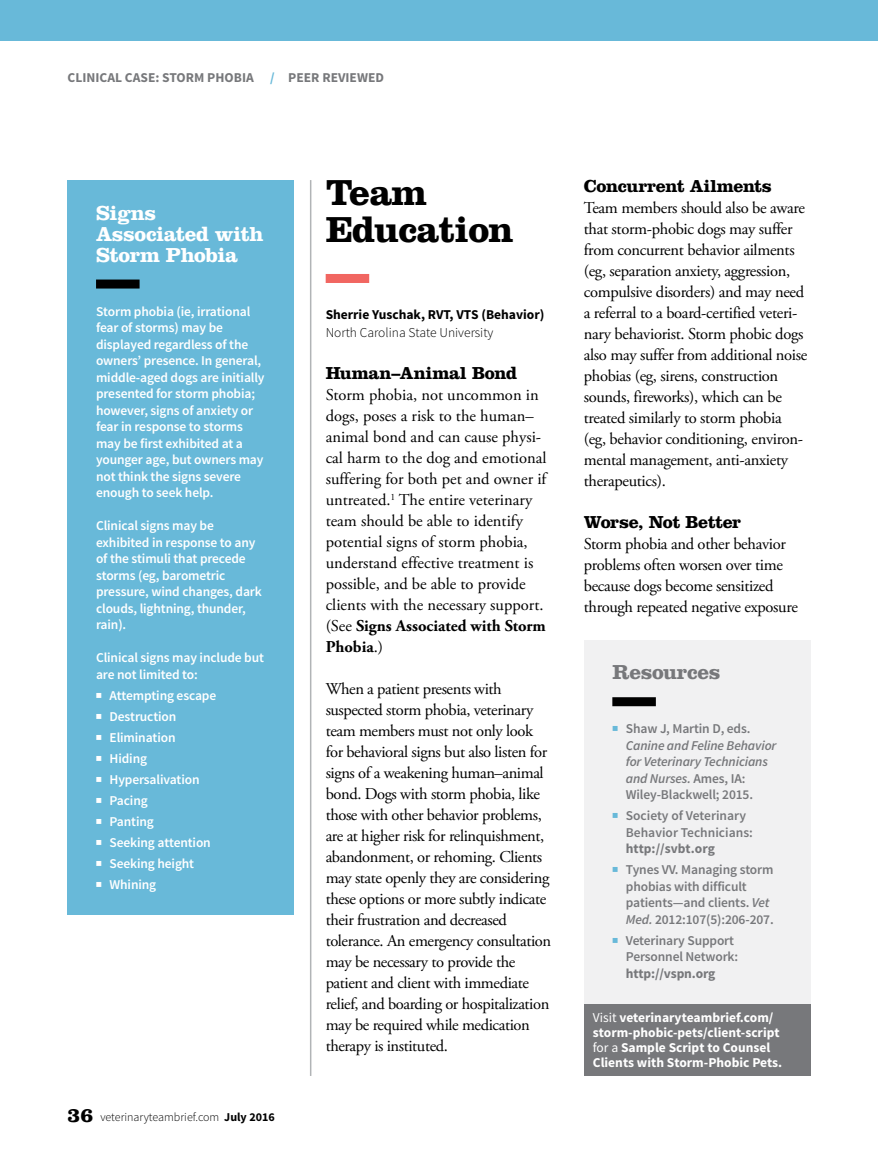
<style>
.page{position:relative;width:878px;height:1175px;background:#fff}
.page>*{position:absolute;margin:0;border:0;box-sizing:border-box;transform-origin:0 0}
.Title_Clarendon_Bold{font:700 37.5px/37.5px "Clarendon LT Std";letter-spacing:-.02em;color:#000}
.Box_head{font:700 21px/21px "Clarendon LT Std";letter-spacing:-.02em;color:#fff}
.Box_head-2{font:700 21px "Clarendon LT Std";letter-spacing:-.02em;color:#77787b}
.Ahead_Clarendon{font:700 18px "Clarendon LT Std";letter-spacing:-.02em;color:#000}
.Body_copy_Adobe_Gara{font:16.5px/21px "Adobe Garamond Pro";letter-spacing:-.02em;color:#000}
.Body_copy_Adobe_Gara-2{font:16.5px/21px "Adobe Garamond Pro";color:#000}
.Boxed_copy{font:600 13.5px/16.5px "Source Sans Pro";letter-spacing:-.01em;color:#fff}
.Boxed_copy-2{font:600 13.5px/16.5px "Source Sans Pro";letter-spacing:-.01em;color:#77787b}
.Acronyms{font:700 13.5px/15px "Source Sans Pro";color:#fff}
.Boxed_copy-3{font:italic 600 13.5px/16.5px "Source Sans Pro";letter-spacing:-.01em;color:#77787b}
.t1{font:700 13.5px "Source Sans Pro";color:#77787b}
.Author_Byline{font:700 13.5px "Source Sans Pro";color:#000}
.Author_Byline-2{font:300 13.5px "Source Sans Pro";color:#000}
.t2{font:300 12px "Source Sans Pro";color:#000}
.s1{color:#68b9d9}
.s2{font-family:"Clarendon LT Std";font-weight:700;font-size:21px}
.s3{font-weight:700}
.s4{font-style:normal}
.s5{font-style:italic}
.s6{font-weight:400}
</style>
<div class="page">
<div style="left:0;top:0;width:878px;height:40px;background:#68b9d9"></div>
<div style="left:326px;top:274px;width:43px;height:9px;background:#f16661"></div>
<div style="left:68px;top:180px;width:226px;height:734px;background:#68b9d9"></div>
<div style="left:96px;top:279px;width:44px;height:9px;background:#000"></div>
<hr style="left:310px;top:180px;width:1px;height:896px;background:#b1b4b6">
<div style="left:584px;top:1002px;width:226px;height:74px;background:#77787b"></div>
<div style="left:584px;top:640px;width:226px;height:363px;background:#f1f1f2"></div>
<div style="left:612px;top:697px;width:44px;height:9px;background:#000"></div>
<p class="t1" style="left:68px;top:69px;width:318px">CLINICAL CASE: STORM PHOBIA <span class="s1">/</span> PEER REVIEWED</p>
<p class="Box_head" style="left:96px;top:202px;width:169px">Signs<br>Associated with<br>Storm Phobia</p>
<p class="Boxed_copy" style="left:96px;top:303px;width:170px">Storm phobia (ie, irrational fear of storms) may be displayed regardless of the owners’ presence. In general, middle-aged dogs are initially presented for storm phobia; however, signs of anxiety or fear in response to storms may be first exhibited at a younger age, but owners may not think the signs severe enough to seek help.</p>
<p class="Boxed_copy" style="left:96px;top:518px;width:167px">Clinical signs may be exhibited in response to any of the stimuli that precede storms (eg, barometric pressure, wind changes, dark clouds, lightning, thunder, rain).</p>
<p class="Boxed_copy" style="left:96px;top:650px;width:169px">Clinical signs may include but are not limited to:</p>
<p class="Boxed_copy" style="left:110px;top:687px;width:108px">Attempting escape</p>
<p class="Boxed_copy" style="left:110px;top:708px;width:68px">Destruction</p>
<p class="Boxed_copy" style="left:110px;top:729px;width:68px">Elimination</p>
<p class="Boxed_copy" style="left:110px;top:750px;width:39px">Hiding</p>
<p class="Boxed_copy" style="left:110px;top:771px;width:92px">Hypersalivation</p>
<p class="Boxed_copy" style="left:110px;top:792px;width:40px">Pacing</p>
<p class="Boxed_copy" style="left:110px;top:813px;width:46px">Panting</p>
<p class="Boxed_copy" style="left:110px;top:834px;width:103px">Seeking attention</p>
<p class="Boxed_copy" style="left:110px;top:855px;width:86px">Seeking height</p>
<p class="Boxed_copy" style="left:110px;top:876px;width:48px">Whining</p>
<p class="t2" style="left:68px;top:1109px;width:209px"><span class="s2">36</span> veterinaryteambrief.com <span class="s3">July 2016</span></p>
<p class="Title_Clarendon_Bold" style="left:326px;top:173px;width:189px">Team<br>Education</p>
<p class="Author_Byline" style="left:326px;top:306px;width:220px">Sherrie Yuschak, RVT, VTS (Behavior)</p>
<p class="Author_Byline-2" style="left:326px;top:324px;width:169px">North Carolina State University</p>
<p class="Ahead_Clarendon" style="left:326px;top:362px;width:193px">Human–Animal Bond</p>
<p class="Body_copy_Adobe_Gara-2" style="left:326px;top:385px;width:222px">Storm phobia, not uncommon in dogs, poses a risk to the human– animal bond and can cause physi&shy;cal harm to the dog and emotional suffering for both pet and owner if untreated.<sup>1</sup> The entire veterinary team should be able to identify potential signs of storm phobia, understand effective treatment is possible, and be able to provide clients with the necessary support. (See <span class="s3">Signs Associated with Storm<br>Phobia</span>.)</p>
<p class="Body_copy_Adobe_Gara" style="left:326px;top:679px;width:227px">When a patient presents with suspected storm phobia, veterinary team members must not only look for behavioral signs but also listen for signs of a weakening human–animal bond. Dogs with storm phobia, like those with other behavior problems, are at higher risk for relinquishment, abandonment, or rehoming. Clients may state openly they are considering these options or more subtly indicate their frustration and decreased tolerance. An emergency consultation may be necessary to provide the patient and client with immediate relief, and boarding or hospitalization may be required while medication therapy is instituted.</p>
<p class="Ahead_Clarendon" style="left:584px;top:175px;width:190px">Concurrent Ailments</p>
<p class="Body_copy_Adobe_Gara" style="left:584px;top:198px;width:225px">Team members should also be aware that storm-phobic dogs may suffer from concurrent behavior ailments (eg, separation anxiety, aggression, compulsive disorders) and may need a referral to a board-certified veteri&shy;nary behaviorist. Storm phobic dogs also may suffer from additional noise phobias (eg, sirens, construction sounds, fireworks), which can be treated similarly to storm phobia (eg, behavior conditioning, environ&shy;mental management, anti-anxiety therapeutics).</p>
<p class="Ahead_Clarendon" style="left:584px;top:511px;width:159px">Worse, Not Better</p>
<p class="Body_copy_Adobe_Gara" style="left:584px;top:534px;width:215px">Storm phobia and other behavior problems often worsen over time because dogs become sensitized through repeated negative exposure</p>
<p class="Box_head-2" style="left:612px;top:659px;width:109px">Resources</p>
<p class="Boxed_copy-3" style="left:626px;top:720px;width:152px"><span class="s4">Shaw J, Martin D, eds.<br></span>Canine and Feline Behavior for Veterinary Technicians and Nurses. <span class="s4">Ames, IA:<br>Wiley-Blackwell; 2015.</span></p>
<p class="Boxed_copy-2" style="left:626px;top:808px;width:128px">Society of Veterinary<br>Behavior Technicians: <span class="s3">http://svbt.org</span></p>
<p class="Boxed_copy-2" style="left:626px;top:862px;width:149px">Tynes VV. Managing storm phobias with difficult patients—and clients. <span class="s5">Vet<br>Med.</span> 2012:107(5):206-207.</p>
<p class="Boxed_copy-2" style="left:626px;top:932px;width:114px">Veterinary Support<br>Personnel Network: <span class="s3">http://vspn.org</span></p>
<p class="Acronyms" style="left:592px;top:1010px;width:191px"><span class="s6">Visit</span> veterinaryteambrief.com/ storm-phobic-pets/client-script <span class="s6">for a</span> Sample Script to Counsel Clients with Storm-Phobic Pets.</p>
</div>
